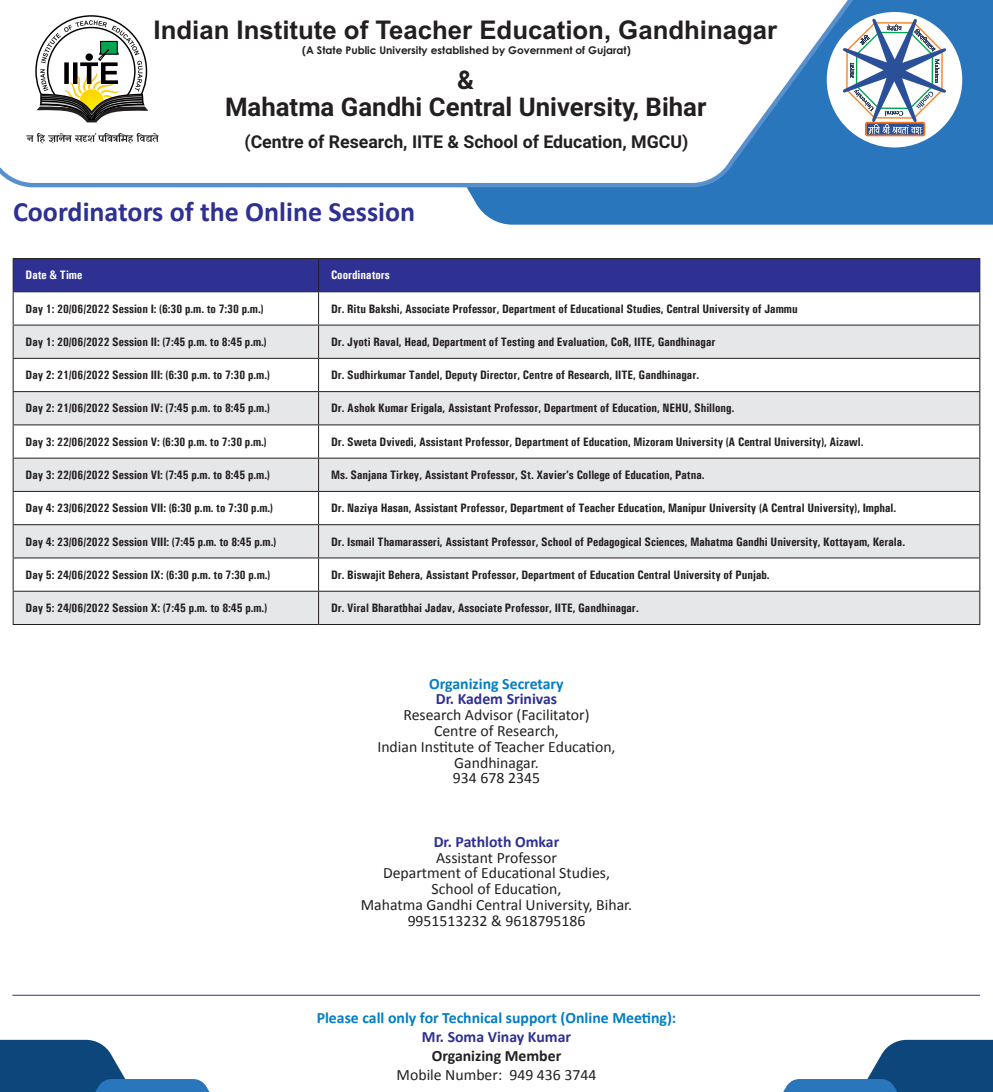
<style>
.page{position:relative;width:993px;height:1092px;background:#fff}
.page>*{position:absolute;margin:0;border:0;box-sizing:border-box;transform-origin:0 0}
.t1{font:700 28px "Calibri";color:#2e3092}
.t2{font:700 25.72px "Arial";color:#231f20}
.t3{font:700 25.72px/26.2px "Roboto";color:#231f20;text-align:center}
.t4{font:700 17.68px "Roboto";color:#231f20}
.t5{font:15.75px/15.8px "Calibri";color:#231f20;text-align:center}
.t6{font:700 15.75px "Calibri";color:#007ec5}
.t7{font:700 15.75px "Calibri";color:#2e3092}
.t8{font:700 15.75px "Calibri";color:#231f20}
.t9{font:700 condensed 12.25px "Univers";color:#231f20}
.t10{font:700 condensed 12.25px "Univers";color:#fff}
.t11{font:700 10.59px "Century Gothic";color:#231f20}
</style>
<div class="page">
<div style="left:467px;top:0;width:525px;height:225px;background:#2976bc"></div>
<svg style="left:784px;top:1039px;width:208px;height:52px"></svg>
<svg style="left:0;top:0;width:874px;height:189px"></svg>
<svg style="left:0;top:1039px;width:209px;height:52px"></svg>
<svg style="left:35px;top:14px;width:113px;height:108px"></svg>
<svg style="left:26px;top:133px;width:132px;height:10px"></svg>
<div style="left:826px;top:12px;width:135px;height:135px;background:#fff;border-radius:50%"></div>
<div style="left:864px;top:122px;width:61px;height:14px;background:#d47833;border-radius:3px"></div>
<div style="left:865px;top:123px;width:58px;height:12px;border:1px solid #f58220"></div>
<svg style="left:841px;top:18px;width:105px;height:116px"></svg>
<div style="left:14px;top:259px;width:965px;height:32px;background:#2e3092"></div>
<svg style="left:14px;top:325px;width:965px;height:299px;fill:#e6e7e9"></svg>
<hr style="left:13px;top:258px;width:305px;height:1px;background:#231f20">
<hr style="left:13px;top:259px;width:1px;height:32px;background:#231f20">
<hr style="left:318px;top:258px;width:661px;height:1px;background:#231f20">
<hr style="left:318px;top:259px;width:1px;height:32px;background:#231f20">
<hr style="left:979px;top:259px;width:1px;height:32px;background:#231f20">
<hr style="left:13px;top:291px;width:305px;height:1px;background:#231f20">
<hr style="left:13px;top:292px;width:1px;height:32px;background:#231f20">
<hr style="left:318px;top:291px;width:661px;height:1px;background:#231f20">
<hr style="left:318px;top:292px;width:1px;height:32px;background:#231f20">
<hr style="left:979px;top:292px;width:1px;height:32px;background:#231f20">
<hr style="left:13px;top:324px;width:305px;height:1px;background:#231f20">
<hr style="left:13px;top:325px;width:1px;height:33px;background:#231f20">
<hr style="left:318px;top:324px;width:661px;height:1px;background:#231f20">
<hr style="left:318px;top:325px;width:1px;height:33px;background:#231f20">
<hr style="left:979px;top:325px;width:1px;height:33px;background:#231f20">
<hr style="left:13px;top:358px;width:305px;height:1px;background:#231f20">
<hr style="left:13px;top:359px;width:1px;height:32px;background:#231f20">
<hr style="left:318px;top:358px;width:661px;height:1px;background:#231f20">
<hr style="left:318px;top:359px;width:1px;height:32px;background:#231f20">
<hr style="left:979px;top:359px;width:1px;height:32px;background:#231f20">
<hr style="left:13px;top:391px;width:305px;height:1px;background:#231f20">
<hr style="left:13px;top:392px;width:1px;height:32px;background:#231f20">
<hr style="left:318px;top:391px;width:661px;height:1px;background:#231f20">
<hr style="left:318px;top:392px;width:1px;height:32px;background:#231f20">
<hr style="left:979px;top:392px;width:1px;height:32px;background:#231f20">
<hr style="left:13px;top:424px;width:305px;height:1px;background:#231f20">
<hr style="left:13px;top:425px;width:1px;height:32px;background:#231f20">
<hr style="left:318px;top:424px;width:661px;height:1px;background:#231f20">
<hr style="left:318px;top:425px;width:1px;height:32px;background:#231f20">
<hr style="left:979px;top:425px;width:1px;height:32px;background:#231f20">
<hr style="left:13px;top:457px;width:305px;height:1px;background:#231f20">
<hr style="left:13px;top:458px;width:1px;height:33px;background:#231f20">
<hr style="left:318px;top:457px;width:661px;height:1px;background:#231f20">
<hr style="left:318px;top:458px;width:1px;height:33px;background:#231f20">
<hr style="left:979px;top:458px;width:1px;height:33px;background:#231f20">
<hr style="left:13px;top:491px;width:305px;height:1px;background:#231f20">
<hr style="left:13px;top:492px;width:1px;height:32px;background:#231f20">
<hr style="left:318px;top:491px;width:661px;height:1px;background:#231f20">
<hr style="left:318px;top:492px;width:1px;height:32px;background:#231f20">
<hr style="left:979px;top:492px;width:1px;height:32px;background:#231f20">
<hr style="left:13px;top:524px;width:305px;height:1px;background:#231f20">
<hr style="left:13px;top:525px;width:1px;height:32px;background:#231f20">
<hr style="left:318px;top:524px;width:661px;height:1px;background:#231f20">
<hr style="left:318px;top:525px;width:1px;height:32px;background:#231f20">
<hr style="left:979px;top:525px;width:1px;height:32px;background:#231f20">
<hr style="left:13px;top:557px;width:305px;height:1px;background:#231f20">
<hr style="left:13px;top:558px;width:1px;height:32px;background:#231f20">
<hr style="left:318px;top:557px;width:661px;height:1px;background:#231f20">
<hr style="left:318px;top:558px;width:1px;height:32px;background:#231f20">
<hr style="left:979px;top:558px;width:1px;height:32px;background:#231f20">
<hr style="left:13px;top:590px;width:305px;height:1px;background:#231f20">
<hr style="left:13px;top:591px;width:1px;height:33px;background:#231f20">
<hr style="left:318px;top:590px;width:661px;height:1px;background:#231f20">
<hr style="left:318px;top:591px;width:1px;height:33px;background:#231f20">
<hr style="left:979px;top:591px;width:1px;height:33px;background:#231f20">
<hr style="left:13px;top:624px;width:305px;height:1px;background:#231f20">
<hr style="left:318px;top:624px;width:661px;height:1px;background:#231f20">
<hr style="left:12px;top:994px;width:967px;height:1px;background:#2e3092">
<h2 class="t2" style="left:153px;top:11px;width:625px">Indian Institute of Teacher Education, Gandhinagar</h2>
<p class="t11" style="left:302px;top:42px;width:330px">(A State Public University established by Government of Gujarat)</p>
<h2 class="t3" style="left:225px;top:66px;width:483px">&amp;<br>Mahatma Gandhi Central University, Bihar</h2>
<h3 class="t4" style="left:244px;top:129px;width:445px">(Centre of Research, IITE &amp; School of Education, MGCU)</h3>
<h1 class="t1" style="left:13px;top:193px;width:403px">Coordinators of the Online Session</h1>
<p class="t10" style="left:26px;top:268px;width:58px">Date &amp; Time</p>
<p class="t10" style="left:331px;top:268px;width:60px">Coordinators</p>
<p class="t9" style="left:26px;top:301px;width:239px">Day 1: 20/06/2022 Session I: (6:30 p.m. to 7:30 p.m.)</p>
<p class="t9" style="left:331px;top:301px;width:468px">Dr. Ritu Bakshi, Associate Professor, Department of Educational Studies, Central University of Jammu</p>
<p class="t9" style="left:26px;top:334px;width:242px">Day 1: 20/06/2022 Session II: (7:45 p.m. to 8:45 p.m.)</p>
<p class="t9" style="left:331px;top:334px;width:386px">Dr. Jyoti Raval, Head, Department of Testing and Evaluation, CoR, IITE, Gandhinagar</p>
<p class="t9" style="left:26px;top:367px;width:245px">Day 2: 21/06/2022 Session III: (6:30 p.m. to 7:30 p.m.)</p>
<p class="t9" style="left:331px;top:367px;width:369px">Dr. Sudhirkumar Tandel, Deputy Director, Centre of Research, IITE, Gandhinagar.</p>
<p class="t9" style="left:26px;top:401px;width:245px">Day 2: 21/06/2022 Session IV: (7:45 p.m. to 8:45 p.m.)</p>
<p class="t9" style="left:331px;top:401px;width:405px">Dr. Ashok Kumar Erigala, Assistant Professor, Department of Education, NEHU, Shillong.</p>
<p class="t9" style="left:26px;top:434px;width:242px">Day 3: 22/06/2022 Session V: (6:30 p.m. to 7:30 p.m.)</p>
<p class="t9" style="left:331px;top:434px;width:533px">Dr. Sweta Dvivedi, Assistant Professor, Department of Education, Mizoram University (A Central University), Aizawl.</p>
<p class="t9" style="left:26px;top:467px;width:245px">Day 3: 22/06/2022 Session VI: (7:45 p.m. to 8:45 p.m.)</p>
<p class="t9" style="left:331px;top:467px;width:375px">Ms. Sanjana Tirkey, Assistant Professor, St. Xavier’s College of Education, Patna.</p>
<p class="t9" style="left:26px;top:500px;width:249px">Day 4: 23/06/2022 Session VII: (6:30 p.m. to 7:30 p.m.)</p>
<p class="t9" style="left:331px;top:500px;width:566px">Dr. Naziya Hasan, Assistant Professor, Department of Teacher Education, Manipur University (A Central University), Imphal.</p>
<p class="t9" style="left:26px;top:534px;width:252px">Day 4: 23/06/2022 Session VIII: (7:45 p.m. to 8:45 p.m.)</p>
<p class="t9" style="left:331px;top:534px;width:575px">Dr. Ismail Thamarasseri, Assistant Professor, School of Pedagogical Sciences, Mahatma Gandhi University, Kottayam, Kerala.</p>
<p class="t9" style="left:26px;top:567px;width:246px">Day 5: 24/06/2022 Session IX: (6:30 p.m. to 7:30 p.m.)</p>
<p class="t9" style="left:331px;top:567px;width:440px">Dr. Biswajit Behera, Assistant Professor, Department of Education Central University of Punjab.</p>
<p class="t9" style="left:26px;top:600px;width:243px">Day 5: 24/06/2022 Session X: (7:45 p.m. to 8:45 p.m.)</p>
<p class="t9" style="left:331px;top:600px;width:309px">Dr. Viral Bharatbhai Jadav, Associate Professor, IITE, Gandhinagar.</p>
<p class="t6" style="left:429px;top:673px;width:136px">Organizing Secretary</p>
<p class="t7" style="left:435px;top:689px;width:123px">Dr. Kadem Srinivas</p>
<p class="t5" style="left:377px;top:707px;width:239px">Research Advisor (Facilitator)<br>Centre of Research,<br>Indian Institute of Teacher Education,<br>Gandhinagar.<br>934 678 2345</p>
<p class="t7" style="left:433px;top:831px;width:127px">Dr. Pathloth Omkar</p>
<p class="t5" style="left:361px;top:849px;width:273px">Assistant Professor<br>Department of Educational Studies,<br>School of Education,<br>Mahatma Gandhi Central University, Bihar.<br>9951513232 &amp; 9618795186</p>
<p class="t6" style="left:316px;top:1007px;width:361px">Please call only for Technical support (Online Meeting):</p>
<p class="t7" style="left:422px;top:1026px;width:151px">Mr. Soma Vinay Kumar</p>
<p class="t8" style="left:431px;top:1045px;width:131px">Organizing Member</p>
<p class="t5" style="left:396px;top:1066px;width:201px">Mobile Number: 949 436 3744</p>
</div>
